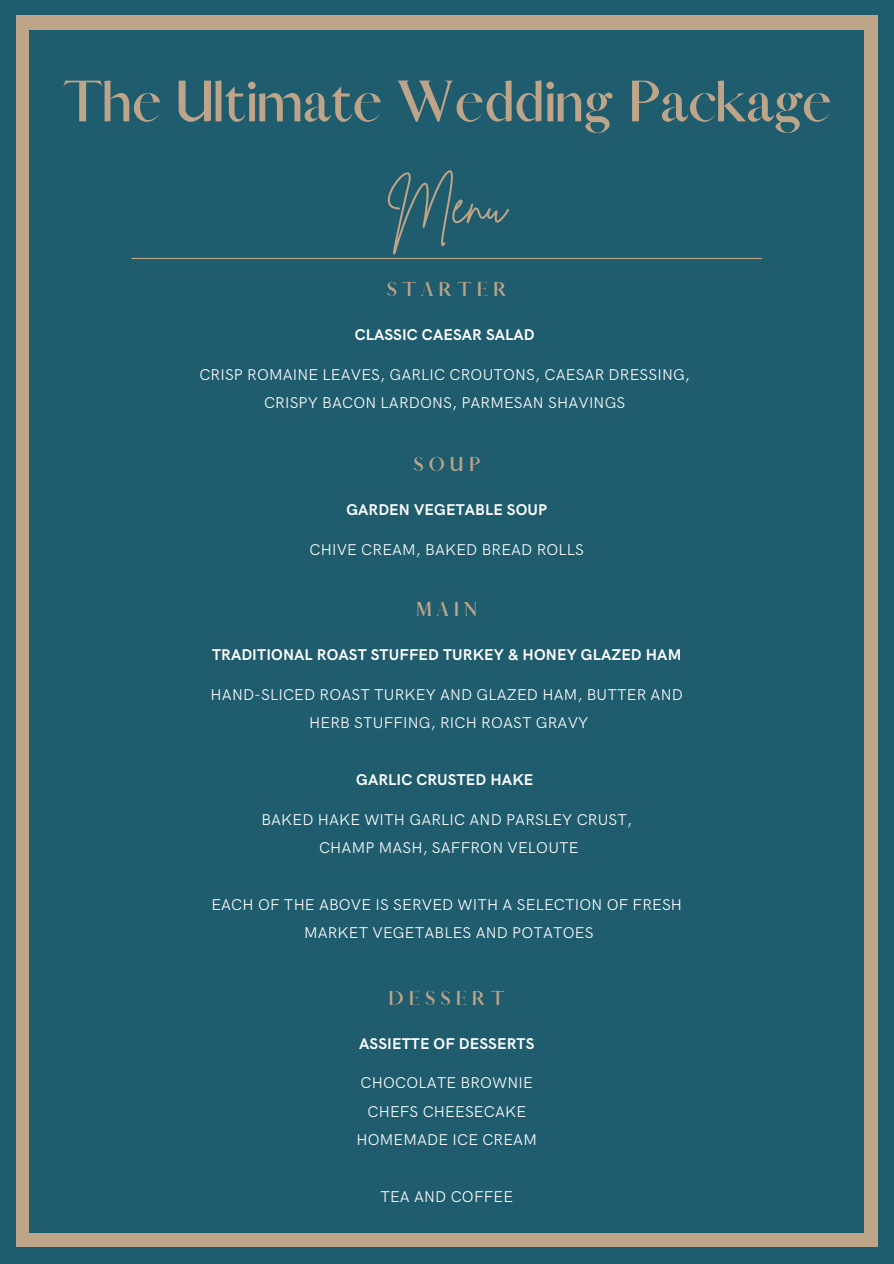
<style>
.page{position:relative;width:894px;height:1264px;background:#fff}
.page>*{position:absolute;margin:0;border:0;box-sizing:border-box;transform-origin:0 0}
.t1{font:700 52.5px "Afrah";color:#bea488}
.t2{font:52.5px "Brittany Signature";color:#bea488}
.t3{font:700 18.15px "Afrah";color:#bea488}
.t4{font:15.6px/28.3px "HK Grotesk Pro";letter-spacing:.01em;color:#fff;text-align:center}
.t5{font:700 15.6px "HK Grotesk Pro";letter-spacing:.01em;color:#fff}
</style>
<div class="page">
<div style="left:0;top:0;width:893px;height:1263px;background:#1f5c6e"></div>
<div style="left:16px;top:15px;width:861px;height:1231px;background:#bea488"></div>
<div style="left:29px;top:30px;width:835px;height:1202px;background:#1f5c6e"></div>
<hr style="left:131px;top:258px;width:631px;height:1px;background:#bea488">
<h1 class="t1" style="left:62px;top:72px;width:770px">The Ultimate Wedding Package</h1>
<h1 class="t2" style="left:387px;top:171px;width:121px">Menu</h1>
<p class="t3" style="left:386px;top:279px;width:122px">S T A R T E R</p>
<p class="t5" style="left:354px;top:322px;width:181px">CLASSIC CAESAR SALAD</p>
<p class="t4" style="left:199px;top:358px;width:492px">CRISP ROMAINE LEAVES, GARLIC CROUTONS, CAESAR DRESSING,<br>CRISPY BACON LARDONS, PARMESAN SHAVINGS</p>
<p class="t3" style="left:413px;top:454px;width:68px">S O U P</p>
<p class="t5" style="left:346px;top:497px;width:202px">GARDEN VEGETABLE SOUP</p>
<p class="t4" style="left:309px;top:533px;width:276px">CHIVE CREAM, BAKED BREAD ROLLS</p>
<p class="t3" style="left:416px;top:599px;width:63px">M A I N</p>
<p class="t5" style="left:212px;top:642px;width:470px">TRADITIONAL ROAST STUFFED TURKEY &amp; HONEY GLAZED HAM</p>
<p class="t4" style="left:210px;top:678px;width:473px">HAND-SLICED ROAST TURKEY AND GLAZED HAM, BUTTER AND<br>HERB STUFFING, RICH ROAST GRAVY</p>
<p class="t5" style="left:356px;top:767px;width:179px">GARLIC CRUSTED HAKE</p>
<p class="t4" style="left:261px;top:803px;width:372px">BAKED HAKE WITH GARLIC AND PARSLEY CRUST,<br>CHAMP MASH, SAFFRON VELOUTE</p>
<p class="t4" style="left:211px;top:888px;width:472px">EACH OF THE ABOVE IS SERVED WITH A SELECTION OF FRESH<br>MARKET VEGETABLES AND POTATOES</p>
<p class="t3" style="left:388px;top:987px;width:118px">D E S S E R T</p>
<p class="t5" style="left:359px;top:1031px;width:177px">ASSIETTE OF DESSERTS</p>
<p class="t4" style="left:356px;top:1067px;width:182px">CHOCOLATE BROWNIE<br>CHEFS CHEESECAKE<br>HOMEMADE ICE CREAM</p>
<p class="t4" style="left:380px;top:1180px;width:134px">TEA AND COFFEE</p>
</div>
